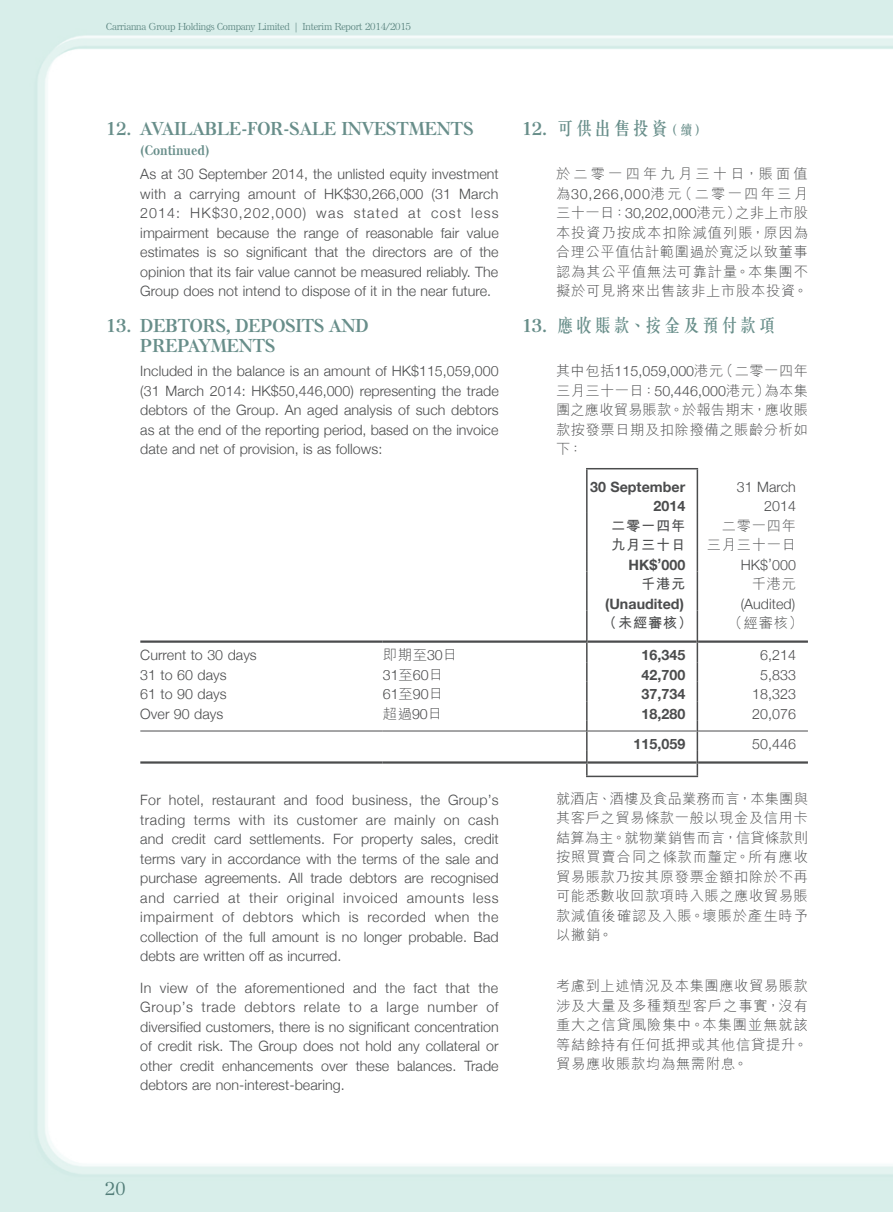
<style>
.page{position:relative;width:893px;height:1212px;background:#fff}
.page>*{position:absolute;margin:0;border:0;box-sizing:border-box;transform-origin:0 0}
.Heading_2{font:700 18px/19.5px "Else NPL Std";letter-spacing:.005em;color:#688e8a}
.C_Heading_2{font:500 18px "C Song 3 HK";letter-spacing:.055em;color:#688e8a}
.t1{font:500 18px "Else NPL Std";color:#527d78}
.Body_Text{font:300 14.25px/19.5px "Helvetica Neue";letter-spacing:.005em;color:#4b4c4d;text-align:justify}
.C_Body_Text{font:300 14.25px/19.5px "M Hei HK";letter-spacing:.055em;color:#4b4c4d;text-align:justify}
.Body_Text-2{font:700 14.25px "Helvetica Neue";letter-spacing:.005em;color:#4b4c4d}
.Body_Text-3{font:300 14.25px "M Hei HK";letter-spacing:.055em;color:#4b4c4d}
.Body_Text-4{font:700 14.25px "M Hei HK";letter-spacing:.055em;color:#4b4c4d}
.Heading_2-2{font:700 13.5px "Else NPL Std";color:#688e8a}
.t2{font:300 9.75px "Else NPL Std";letter-spacing:-.02em;color:#527d78}
.s1{font-family:"Else NPL Std";font-weight:700}
.s2{font-size:13.5px}
.s3{font-family:"Helvetica Neue"}
.s4{font-family:"M Hei HK"}
</style>
<div class="page">
<img style="left:0;top:0;width:893px;height:1212px">
<hr style="left:586px;top:468px;width:112px;height:1px;background:#4b4c4d">
<hr style="left:586px;top:776px;width:112px;height:1px;background:#4b4c4d">
<svg style="left:586px;top:469px;width:112px;height:307px"></svg>
<hr style="left:140px;top:640px;width:243px;height:3px;background:#4b4c4d">
<hr style="left:383px;top:640px;width:203px;height:3px;background:#4b4c4d">
<hr style="left:588px;top:640px;width:109px;height:3px;background:#4b4c4d">
<hr style="left:698px;top:640px;width:110px;height:3px;background:#4b4c4d">
<hr style="left:140px;top:731px;width:243px;height:1px;background:#4b4c4d">
<hr style="left:383px;top:731px;width:203px;height:1px;background:#4b4c4d">
<hr style="left:588px;top:731px;width:109px;height:1px;background:#4b4c4d">
<hr style="left:698px;top:731px;width:110px;height:1px;background:#4b4c4d">
<hr style="left:140px;top:761px;width:243px;height:3px;background:#4b4c4d">
<hr style="left:383px;top:761px;width:203px;height:3px;background:#4b4c4d">
<hr style="left:588px;top:761px;width:109px;height:3px;background:#4b4c4d">
<hr style="left:698px;top:761px;width:110px;height:3px;background:#4b4c4d">
<p class="t2" style="left:106px;top:21px;width:306px">Carrianna Group Holdings Company Limited | Interim Report 2014/2015</p>
<p class="Heading_2" style="left:106px;top:119px;width:369px">12. AVAILABLE-FOR-SALE INVESTMENTS</p>
<p class="Heading_2-2" style="left:140px;top:142px;width:71px">(Continued)</p>
<p class="Body_Text" style="left:140px;top:164px;width:360px">As at 30 September 2014, the unlisted equity investment with a carrying amount of HK$30,266,000 (31 March 2014: HK$30,202,000) was stated at cost less impairment because the range of reasonable fair value estimates is so significant that the directors are of the opinion that its fair value cannot be measured reliably. The Group does not intend to dispose of it in the near future.</p>
<p class="Heading_2" style="left:140px;top:316px;width:230px;text-indent:-34px">13. DEBTORS, DEPOSITS AND<br>PREPAYMENTS</p>
<p class="Body_Text" style="left:140px;top:361px;width:360px">Included in the balance is an amount of HK$115,059,000 (31 March 2014: HK$50,446,000) representing the trade debtors of the Group. An aged analysis of such debtors as at the end of the reporting period, based on the invoice date and net of provision, is as follows:</p>
<p class="C_Heading_2" style="left:522px;top:119px;width:187px"><span class="s1">12.</span> 可供出售投資<span class="s2">（續）</span></p>
<p class="C_Body_Text" style="left:556px;top:164px;width:253px">於二零一四年九月三十日，賬面值為<span class="s3">30,266,000</span>港元（二零一四年三月三十一日：<span class="s3">30,202,000</span>港元）之非上市股本投資乃按成本扣除減值列賬，原因為合理公平值估計範圍過於寬泛以致董事認為其公平值無法可靠計量。本集團不擬於可見將來出售該非上市股本投資。</p>
<p class="C_Heading_2" style="left:522px;top:316px;width:256px"><span class="s1">13.</span> 應收賬款、按金及預付款項</p>
<p class="C_Body_Text" style="left:556px;top:361px;width:253px">其中包括<span class="s3">115,059,000</span>港元（二零一四年三月三十一日：<span class="s3">50,446,000</span>港元）為本集團之應收貿易賬款。於報告期末，應收賬款按發票日期及扣除撥備之賬齡分析如下：</p>
<p class="Body_Text-2" style="left:590px;top:478px;width:97px">30 September</p>
<p class="Body_Text-2" style="left:654px;top:497px;width:33px">2014</p>
<p class="Body_Text-4" style="left:611px;top:515px;width:76px">二零一四年</p>
<p class="Body_Text-4" style="left:611px;top:534px;width:76px">九月三十日</p>
<p class="Body_Text" style="left:737px;top:476px;width:61px">31 March</p>
<p class="Body_Text" style="left:764px;top:496px;width:33px">2014</p>
<p class="Body_Text-3" style="left:722px;top:518px;width:76px">二零一四年</p>
<p class="Body_Text-3" style="left:707px;top:538px;width:91px">三月三十一日</p>
<p class="Body_Text-2" style="left:629px;top:556px;width:58px">HK$’000</p>
<p class="Body_Text" style="left:741px;top:554px;width:57px">HK$’000</p>
<p class="Body_Text-4" style="left:641px;top:573px;width:46px">千港元</p>
<p class="Body_Text-3" style="left:752px;top:577px;width:46px">千港元</p>
<p class="Body_Text-2" style="left:605px;top:595px;width:80px">(Unaudited)</p>
<p class="Body_Text" style="left:741px;top:593px;width:56px">(Audited)</p>
<p class="Body_Text-4" style="left:602px;top:612px;width:91px">（未經審核）</p>
<p class="Body_Text-3" style="left:728px;top:616px;width:76px">（經審核）</p>
<p class="Body_Text" style="left:140px;top:645px;width:118px">Current to 30 days</p>
<p class="Body_Text-3" style="left:383px;top:648px;width:76px">即期至<span class="s3">30</span>日</p>
<p class="Body_Text-2" style="left:642px;top:646px;width:45px">16,345</p>
<p class="Body_Text" style="left:760px;top:645px;width:37px">6,214</p>
<p class="Body_Text" style="left:140px;top:665px;width:88px">31 to 60 days</p>
<p class="Body_Text" style="left:383px;top:665px;width:62px">31<span class="s4">至</span>60<span class="s4">日</span></p>
<p class="Body_Text-2" style="left:642px;top:666px;width:45px">42,700</p>
<p class="Body_Text" style="left:760px;top:665px;width:37px">5,833</p>
<p class="Body_Text" style="left:140px;top:684px;width:88px">61 to 90 days</p>
<p class="Body_Text" style="left:383px;top:684px;width:62px">61<span class="s4">至</span>90<span class="s4">日</span></p>
<p class="Body_Text-2" style="left:642px;top:685px;width:45px">37,734</p>
<p class="Body_Text" style="left:752px;top:684px;width:45px">18,323</p>
<p class="Body_Text" style="left:140px;top:704px;width:85px">Over 90 days</p>
<p class="Body_Text-3" style="left:383px;top:706px;width:61px">超過<span class="s3">90</span>日</p>
<p class="Body_Text-2" style="left:642px;top:705px;width:45px">18,280</p>
<p class="Body_Text" style="left:752px;top:704px;width:45px">20,076</p>
<p class="Body_Text-2" style="left:634px;top:735px;width:53px">115,059</p>
<p class="Body_Text" style="left:752px;top:734px;width:45px">50,446</p>
<p class="Body_Text" style="left:140px;top:790px;width:360px">For hotel, restaurant and food business, the Group’s trading terms with its customer are mainly on cash and credit card settlements. For property sales, credit terms vary in accordance with the terms of the sale and purchase agreements. All trade debtors are recognised and carried at their original invoiced amounts less impairment of debtors which is recorded when the collection of the full amount is no longer probable. Bad debts are written off as incurred.</p>
<p class="Body_Text" style="left:140px;top:977px;width:360px">In view of the aforementioned and the fact that the Group’s trade debtors relate to a large number of diversified customers, there is no significant concentration of credit risk. The Group does not hold any collateral or other credit enhancements over these balances. Trade debtors are non-interest-bearing.</p>
<p class="t1" style="left:105px;top:1178px;width:22px">20</p>
<p class="C_Body_Text" style="left:556px;top:788px;width:253px">就酒店、酒樓及食品業務而言，本集團與其客戶之貿易條款一般以現金及信用卡結算為主。就物業銷售而言，信貸條款則按照買賣合同之條款而釐定。所有應收貿易賬款乃按其原發票金額扣除於不再可能悉數收回款項時入賬之應收貿易賬款減值後確認及入賬。壞賬於產生時予以撇銷。</p>
<p class="C_Body_Text" style="left:556px;top:976px;width:253px">考慮到上述情況及本集團應收貿易賬款涉及大量及多種類型客戶之事實，沒有重大之信貸風險集中。本集團並無就該等結餘持有任何抵押或其他信貸提升。貿易應收賬款均為無需附息。</p>
</div>
